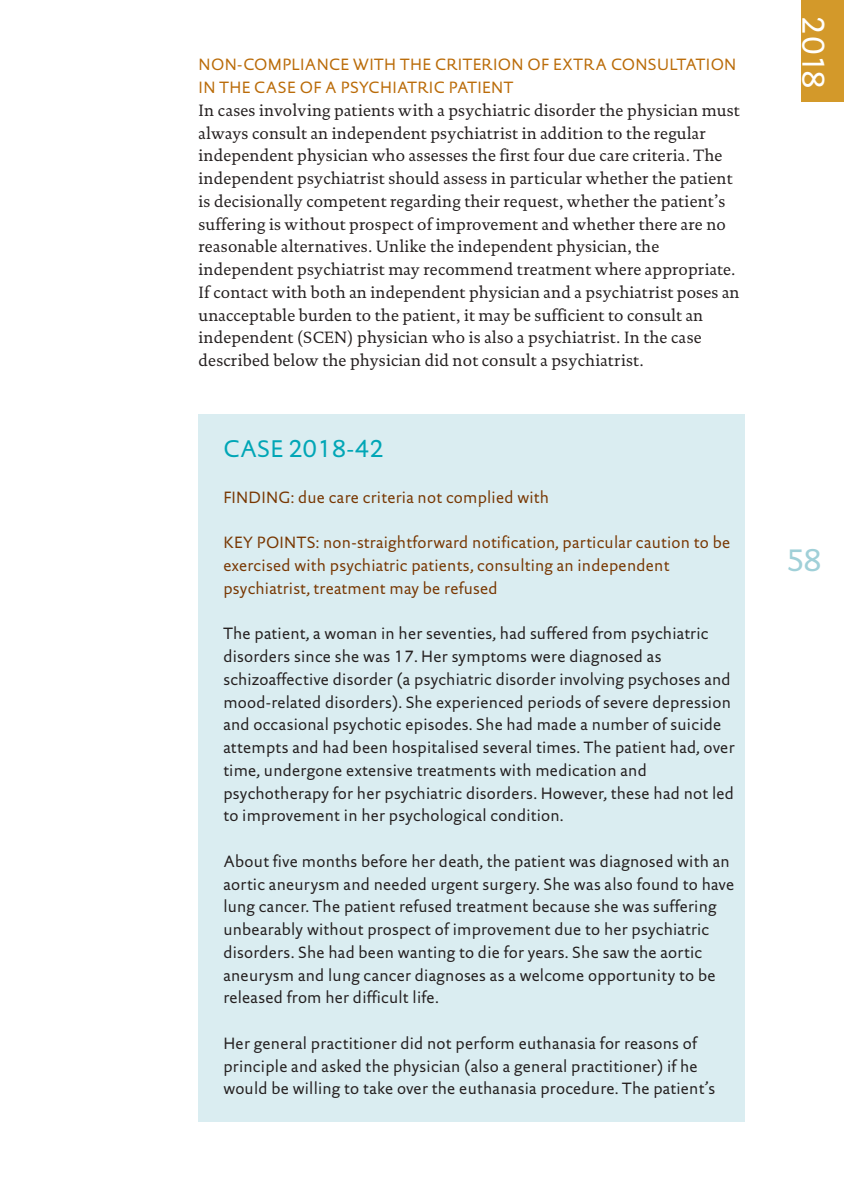
<style>
.page{position:relative;width:844px;height:1191px;background:#fff}
.page>*{position:absolute;margin:0;border:0;box-sizing:border-box;transform-origin:0 0}
.t1{font:31.5px "DTL Documenta Sans TOT";color:#fff}
.t2{font:31.5px "DTL Documenta Sans TOT";color:#a0d0d8}
.t3{font:24.5px "DTL Documenta Sans TOT";color:#00a6b6}
.t4{font:16.62px/22.8px "DTL Documenta Sans TOT";letter-spacing:.015em;color:#241f1f}
.t5{font:16.62px/22.8px "DTL Documenta TOT";letter-spacing:.01em;color:#241f1f}
.t6{font:16.62px/22.8px "DTL Documenta Sans TOT";letter-spacing:.015em;color:#783702}
.t7{font:16.62px/22.8px "DTL Documenta Sans TOT";letter-spacing:.02em;color:#ba6b08}
</style>
<div class="page">
<div style="left:801px;top:0;width:42px;height:102px;background:#d3992a"></div>
<div style="left:198px;top:414px;width:546px;height:707px;background:#daedf1"></div>
<p class="t7" style="left:198px;top:53px;width:539px">NON-COMPLIANCE WITH THE CRITERION OF EXTRA CONSULTATION<br>IN THE CASE OF A PSYCHIATRIC PATIENT</p>
<p class="t5" style="left:198px;top:99px;width:542px">In cases involving patients with a psychiatric disorder the physician must always consult an independent psychiatrist in addition to the regular independent physician who assesses the first four due care criteria. The independent psychiatrist should assess in particular whether the patient is decisionally competent regarding their request, whether the patient’s suffering is without prospect of improvement and whether there are no reasonable alternatives. Unlike the independent physician, the independent psychiatrist may recommend treatment where appropriate.<br>If contact with both an independent physician and a psychiatrist poses an unacceptable burden to the patient, it may be sufficient to consult an independent (SCEN) physician who is also a psychiatrist. In the case described below the physician did not consult a psychiatrist.</p>
<h2 class="t3" style="left:223px;top:434px;width:162px">CASE 2018-42</h2>
<p class="t6" style="left:223px;top:485px;width:327px">FINDING: due care criteria not complied with</p>
<p class="t6" style="left:223px;top:531px;width:508px">KEY POINTS: non-straightforward notification, particular caution to be exercised with psychiatric patients, consulting an independent psychiatrist, treatment may be refused</p>
<p class="t4" style="left:223px;top:622px;width:512px">The patient, a woman in her seventies, had suffered from psychiatric disorders since she was 17. Her symptoms were diagnosed as schizoaffective disorder (a psychiatric disorder involving psychoses and mood-related disorders). She experienced periods of severe depression and occasional psychotic episodes. She had made a number of suicide attempts and had been hospitalised several times. The patient had, over time, undergone extensive treatments with medication and psychotherapy for her psychiatric disorders. However, these had not led to improvement in her psychological condition.</p>
<p class="t4" style="left:223px;top:849px;width:512px">About five months before her death, the patient was diagnosed with an aortic aneurysm and needed urgent surgery. She was also found to have lung cancer. The patient refused treatment because she was suffering unbearably without prospect of improvement due to her psychiatric disorders. She had been wanting to die for years. She saw the aortic aneurysm and lung cancer diagnoses as a welcome opportunity to be released from her difficult life.</p>
<p class="t4" style="left:223px;top:1031px;width:493px">Her general practitioner did not perform euthanasia for reasons of principle and asked the physician (also a general practitioner) if he would be willing to take over the euthanasia procedure. The patient’s</p>
<h1 class="t1" style="left:832px;top:15px;width:76px;rotate:90deg">2018</h1>
<h1 class="t2" style="left:785px;top:541px;width:38px">58</h1>
</div>
